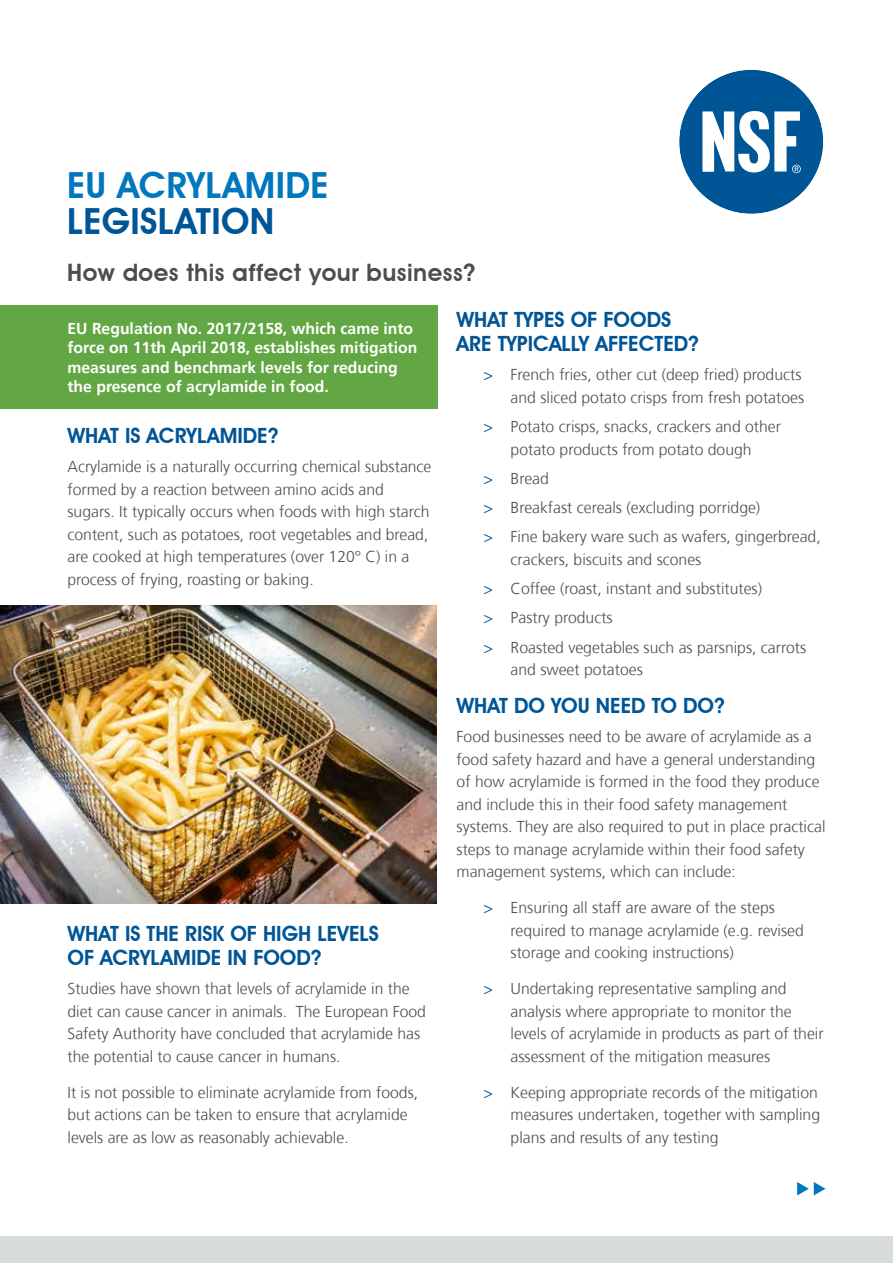
<style>
.page{position:relative;width:893px;height:1263px;background:#fff}
.page>*{position:absolute;margin:0;border:0;box-sizing:border-box;transform-origin:0 0}
.t1{font:600 36px "Avant Garde IT Cby BT";letter-spacing:.01em;color:#0077be}
.t2{font:600 36px "Avant Garde IT Cby BT";letter-spacing:.01em;color:#005596}
.t3{font:600 24px "Avant Garde IT Cby BT";letter-spacing:.02em;color:#4d4d4f}
.t4{font:600 21px/24px "Avant Garde IT Cby BT";color:#005596}
.t5{font:300 15.75px/22.5px "Frutiger";color:#4d4d4f}
.t6{font:700 15.75px/19.5px "Frutiger";color:#fff}
.s1{color:#005596}
</style>
<div class="page">
<div style="left:0;top:1236px;width:893px;height:27px;background:#d8dcdb"></div>
<svg style="left:679px;top:69px;width:145px;height:145px"></svg>
<svg style="left:797px;top:1182px;width:28px;height:13px"></svg>
<div style="left:0;top:305px;width:437px;height:104px;background:#62a744"></div>
<img style="left:0;top:606px;width:436px;height:297px">
<h1 class="t1" style="left:67px;top:164px;width:263px">EU ACRYLAMIDE</h1>
<h1 class="t2" style="left:67px;top:200px;width:208px">LEGISLATION</h1>
<h2 class="t3" style="left:67px;top:258px;width:410px">How does this affect your business?</h2>
<p class="t6" style="left:68px;top:318px;width:351px">EU Regulation No. 2017/2158, which came into force on 11th April 2018, establishes mitigation measures and benchmark levels for reducing the presence of acrylamide in food.</p>
<h3 class="t4" style="left:68px;top:423px;width:212px">WHAT IS ACRYLAMIDE?</h3>
<p class="t5" style="left:68px;top:456px;width:365px">Acrylamide is a naturally occurring chemical substance formed by a reaction between amino acids and sugars. It typically occurs when foods with high starch content, such as potatoes, root vegetables and bread, are cooked at high temperatures (over 120° C) in a process of frying, roasting or baking.</p>
<h3 class="t4" style="left:68px;top:921px;width:313px">WHAT IS THE RISK OF HIGH LEVELS<br>OF ACRYLAMIDE IN FOOD?</h3>
<p class="t5" style="left:68px;top:978px;width:360px">Studies have shown that levels of acrylamide in the diet can cause cancer in animals. The European Food Safety Authority have concluded that acrylamide has the potential to cause cancer in humans.</p>
<p class="t5" style="left:68px;top:1081px;width:352px">It is not possible to eliminate acrylamide from foods, but actions can be taken to ensure that acrylamide levels are as low as reasonably achievable.</p>
<h3 class="t4" style="left:457px;top:308px;width:244px">WHAT TYPES OF FOODS<br>ARE TYPICALLY AFFECTED?</h3>
<p class="t5" style="left:484px;top:364px;width:322px;text-align:right"><span class="s1">&gt;</span> French fries, other cut (deep fried) products and sliced potato crisps from fresh potatoes</p>
<p class="t5" style="left:484px;top:416px;width:299px;text-align:center"><span class="s1">&gt;</span> Potato crisps, snacks, crackers and other potato products from potato dough</p>
<p class="t5" style="left:484px;top:464px;width:339px;line-height:29.2px"><span class="s1">&gt;</span> Bread<br><span class="s1">&gt;</span> Breakfast cereals (excluding porridge)<br><span class="s1">&gt;</span> Fine bakery ware such as wafers, gingerbread,</p>
<p class="t5" style="left:484px;top:545px;width:324px;line-height:29.2px;text-indent:27px">crackers, biscuits and scones<br><span class="s1">&gt;</span> Coffee (roast, instant and substitutes)<br><span class="s1">&gt;</span> Pastry products<br><span class="s1">&gt;</span> Roasted vegetables such as parsnips, carrots</p>
<p class="t5" style="left:511px;top:659px;width:134px">and sweet potatoes</p>
<h3 class="t4" style="left:457px;top:693px;width:270px">WHAT DO YOU NEED TO DO?</h3>
<p class="t5" style="left:457px;top:725px;width:370px">Food businesses need to be aware of acrylamide as a food safety hazard and have a general understanding of how acrylamide is formed in the food they produce and include this in their food safety management systems. They are also required to put in place practical steps to manage acrylamide within their food safety management systems, which can include:</p>
<p class="t5" style="left:511px;top:896px;width:295px;text-indent:-27px"><span class="s1">&gt;</span> Ensuring all staff are aware of the steps required to manage acrylamide (e.g. revised storage and cooking instructions)</p>
<p class="t5" style="left:511px;top:978px;width:314px;text-indent:-27px"><span class="s1">&gt;</span> Undertaking representative sampling and analysis where appropriate to monitor the levels of acrylamide in products as part of their assessment of the mitigation measures</p>
<p class="t5" style="left:511px;top:1081px;width:311px;text-indent:-27px"><span class="s1">&gt;</span> Keeping appropriate records of the mitigation measures undertaken, together with sampling plans and results of any testing</p>
</div>
